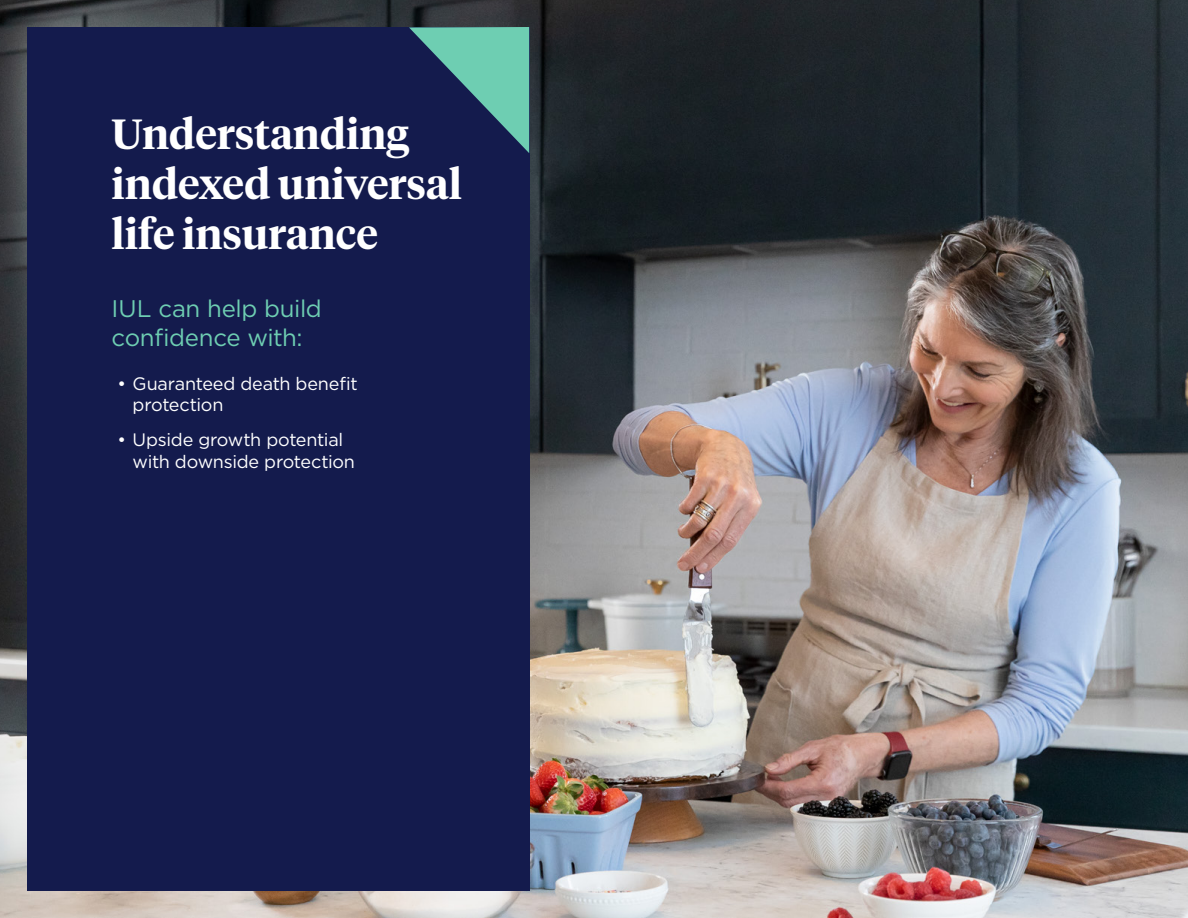
<style>
.page{position:relative;width:1188px;height:918px;background:#fff}
.page>*{position:absolute;margin:0;border:0;box-sizing:border-box;transform-origin:0 0}
.page_header{font:600 42px/50.4px "Tiempos Headline";color:#fff}
.page_subhead{font:24px/28.8px "Gotham";letter-spacing:-.01em;color:#6eceb2}
._12_16_bullet{font:18px/21.6px "Gotham";letter-spacing:-.015em;color:#fff}
</style>
<div class="page">
<img style="left:0;top:0;width:1188px;height:918px">
<div style="left:27px;top:27px;width:502px;height:864px;background:#141b4d"></div>
<svg style="left:409px;top:27px;width:120px;height:126px"></svg>
<p class="page_header" style="left:112px;top:107px;width:352px">Understanding indexed universal life insurance</p>
<p class="page_subhead" style="left:112px;top:293px;width:212px">IUL can help build confidence with:</p>
<p class="_12_16_bullet" style="left:133px;top:372px;width:227px;text-indent:-15px">• Guaranteed death benefit protection</p>
<p class="_12_16_bullet" style="left:133px;top:429px;width:224px;text-indent:-15px">• Upside growth potential with downside protection</p>
</div>
